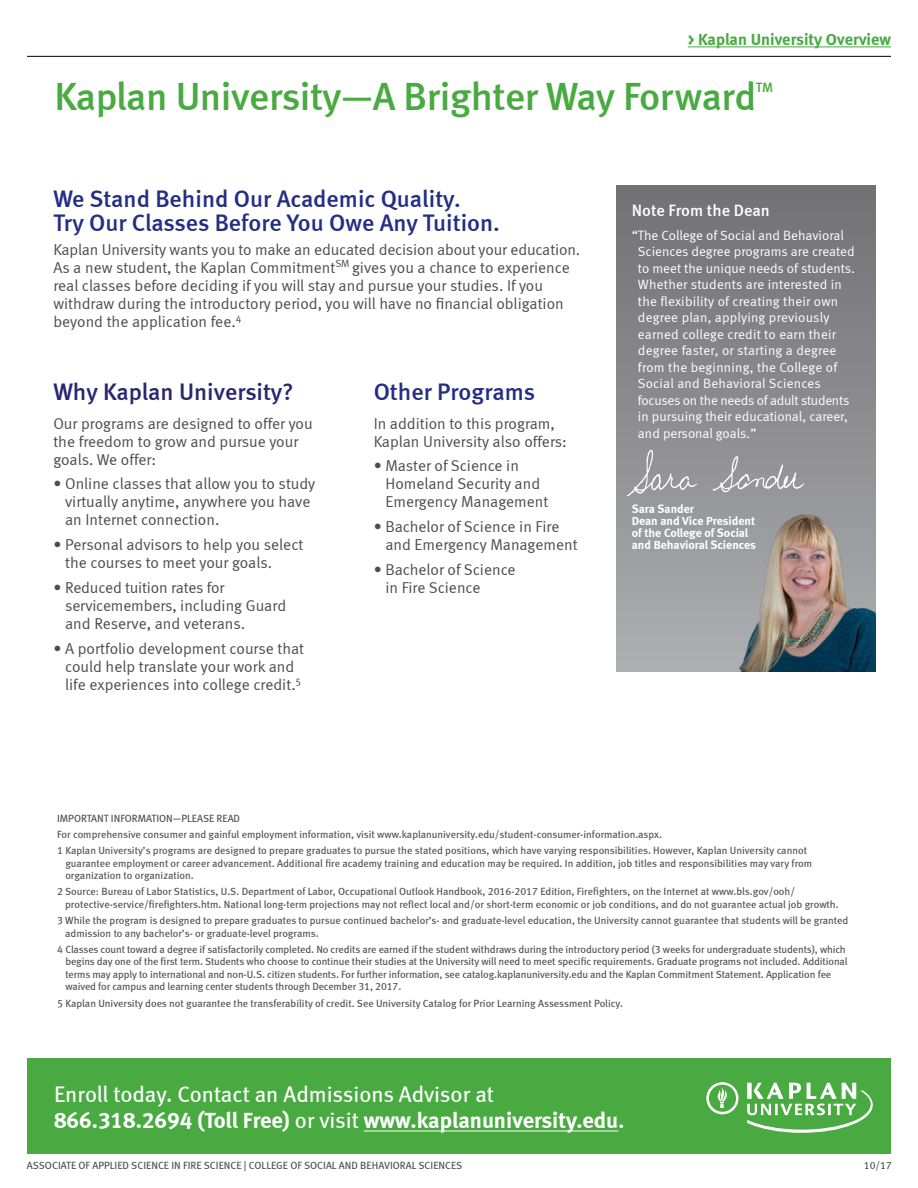
<style>
.page{position:relative;width:918px;height:1188px;background:#fff}
.page>*{position:absolute;margin:0;border:0;box-sizing:border-box;transform-origin:0 0}
.t1{font:500 39.45px "Meta";letter-spacing:-.01em;color:#49aa42}
.t2{font:500 24px/24px "Meta";color:#232e84}
.t3{font:500 24px "Meta";color:#29266f}
.t4{font:500 24px "Meta";color:#232f84}
.t5{font:22.5px "Meta Bold LF";color:#fff}
.t6{font:22.5px "Meta Book LF";color:#fff}
.t7{font:16.5px "Meta Bold LF";color:#49aa42}
.t8{font:16.5px "Meta Medium LF";color:#fff}
.t9{font:15.75px/18px "Meta Normal";color:#4d4d4f}
.t10{font:15.75px/18px "Meta Normal LF";color:#4d4d4f}
.t11{font:13.5px/16.5px "Meta Normal LF";letter-spacing:.005em;color:#fff}
.t12{font:500 13.5px "Meta";color:#49aa42}
.t13{font:700 12px/12px "Meta";color:#fff}
.t14{font:10.5px/12.6px "Meta Book LF";letter-spacing:-.005em;color:#4d4d4f}
.s1{font-family:"Meta Book LF"}
.s2{font-size:21px}
</style>
<div class="page">
<div style="left:27px;top:1059px;width:864px;height:95px;background:#49aa42"></div>
<hr style="left:688px;top:47px;width:203px;height:1px;background:#49aa42">
<hr style="left:27px;top:56px;width:864px;height:1px;background:#000">
<svg style="left:747px;top:1083px;width:126px;height:50px"></svg>
<svg style="left:706px;top:1082px;width:32px;height:32px"></svg>
<hr style="left:364px;top:1131px;width:254px;height:1px;background:#fff">
<div style="left:617px;top:186px;width:259px;height:486px;background:linear-gradient(to bottom,#717073,#acaeb1)"></div>
<img style="left:717px;top:488px;width:159px;height:184px">
<svg style="left:627px;top:450px;width:70px;height:46px;background:#9e9ea1"></svg>
<svg style="left:712px;top:456px;width:92px;height:37px;background:#a1a1a4"></svg>
<h3 class="t7" style="left:688px;top:29px;width:205px">&gt; Kaplan University Overview</h3>
<h1 class="t1" style="left:55px;top:74px;width:703px">Kaplan University—A Brighter Way Forward</h1>
<p class="t12" style="left:756px;top:80px;width:19px">TM</p>
<h2 class="t2" style="left:53px;top:186px;width:448px">We Stand Behind Our Academic Quality.<br>Try Our Classes Before You Owe Any Tuition.</h2>
<p class="t9" style="left:53px;top:241px;width:528px">Kaplan University wants you to make an educated decision about your education.<br>As a new student, the Kaplan Commitment<sup>SM</sup> gives you a chance to experience real classes before deciding if you will stay and pursue your studies. If you withdraw during the introductory period, you will have no financial obligation beyond the application fee.<sup>4</sup></p>
<h2 class="t3" style="left:53px;top:378px;width:242px">Why Kaplan University?</h2>
<h3 class="t10" style="left:53px;top:414px;width:261px">Our programs are designed to offer you the freedom to grow and pursue your goals. We offer:</h3>
<h3 class="t9" style="left:65px;top:475px;width:252px;text-indent:-12px">• Online classes that allow you to study virtually anytime, anywhere you have an Internet connection.</h3>
<h3 class="t9" style="left:65px;top:535px;width:240px;text-indent:-12px">• Personal advisors to help you select the courses to meet your goals.</h3>
<h3 class="t9" style="left:65px;top:578px;width:223px;text-indent:-12px">• Reduced tuition rates for servicemembers, including Guard and Reserve, and veterans.</h3>
<h3 class="t9" style="left:53px;top:639px;width:252px;text-align:center">• A portfolio development course that could help translate your work and life experiences into college credit.<sup>5</sup></h3>
<h2 class="t4" style="left:374px;top:378px;width:163px">Other Programs</h2>
<h3 class="t10" style="left:374px;top:414px;width:195px">In addition to this program,<br>Kaplan University also offers:</h3>
<h3 class="t9" style="left:385px;top:457px;width:165px;text-indent:-12px">• Master of Science in<br>Homeland Security and<br>Emergency Management</h3>
<h3 class="t9" style="left:385px;top:517px;width:194px;text-indent:-12px">• Bachelor of Science in Fire and Emergency Management</h3>
<h3 class="t9" style="left:385px;top:560px;width:132px;text-indent:-12px">• Bachelor of Science in Fire Science</h3>
<h3 class="t8" style="left:632px;top:201px;width:140px">Note From the Dean</h3>
<p class="t11" style="left:638px;top:227px;width:219px;text-indent:-6px">“The College of Social and Behavioral Sciences degree programs are created to meet the unique needs of students.<br>Whether students are interested in the flexibility of creating their own degree plan, applying previously earned college credit to earn their degree faster, or starting a degree from the beginning, the College of Social and Behavioral Sciences focuses on the needs of adult students in pursuing their educational, career, and personal goals.”</p>
<p class="t13" style="left:632px;top:503px;width:126px">Sara Sander<br>Dean and Vice President of the College of Social and Behavioral Sciences</p>
<p class="t14" style="left:57px;top:810px;width:751px;line-height:16px">IMPORTANT INFORMATION—PLEASE READ<br>For comprehensive consumer and gainful employment information, visit www.kaplanuniversity.edu/student-consumer-information.aspx.<br>1 Kaplan University’s programs are designed to prepare graduates to pursue the stated positions, which have varying responsibilities. However, Kaplan University cannot</p>
<p class="t14" style="left:65px;top:856px;width:748px">guarantee employment or career advancement. Additional fire academy training and education may be required. In addition, job titles and responsibilities may vary from organization to organization.</p>
<p class="t14" style="left:65px;top:885px;width:775px;text-indent:-8px">2 Source: Bureau of Labor Statistics, U.S. Department of Labor, Occupational Outlook Handbook, 2016-2017 Edition, Firefighters, on the Internet at www.bls.gov/ooh/ protective-service/firefighters.htm. National long-term projections may not reflect local and/or short-term economic or job conditions, and do not guarantee actual job growth.</p>
<p class="t14" style="left:65px;top:914px;width:785px;text-indent:-8px">3 While the program is designed to prepare graduates to pursue continued bachelor’s- and graduate-level education, the University cannot guarantee that students will be granted admission to any bachelor’s- or graduate-level programs.</p>
<p class="t14" style="left:65px;top:943px;width:784px;text-indent:-8px">4 Classes count toward a degree if satisfactorily completed. No credits are earned if the student withdraws during the introductory period (3 weeks for undergraduate students), which begins day one of the first term. Students who choose to continue their studies at the University will need to meet specific requirements. Graduate programs not included. Additional terms may apply to international and non-U.S. citizen students. For further information, see catalog.kaplanuniversity.edu and the Kaplan Commitment Statement. Application fee waived for campus and learning center students through December 31, 2017.</p>
<p class="t14" style="left:57px;top:996px;width:568px">5 Kaplan University does not guarantee the transferability of credit. See University Catalog for Prior Learning Assessment Policy.</p>
<h3 class="t6" style="left:54px;top:1081px;width:442px">Enroll today. Contact an Admissions Advisor at</h3>
<h3 class="t5" style="left:54px;top:1107px;width:572px">866.318.2694 (Toll Free) <span class="s1">or visit</span> www.kaplanuniversity.edu<span class="s2">.</span></h3>
<p class="t14" style="left:27px;top:1159px;width:437px">ASSOCIATE OF APPLIED SCIENCE IN FIRE SCIENCE | COLLEGE OF SOCIAL AND BEHAVIORAL SCIENCES</p>
<p class="t14" style="left:864px;top:1159px;width:30px">10/17</p>
</div>
